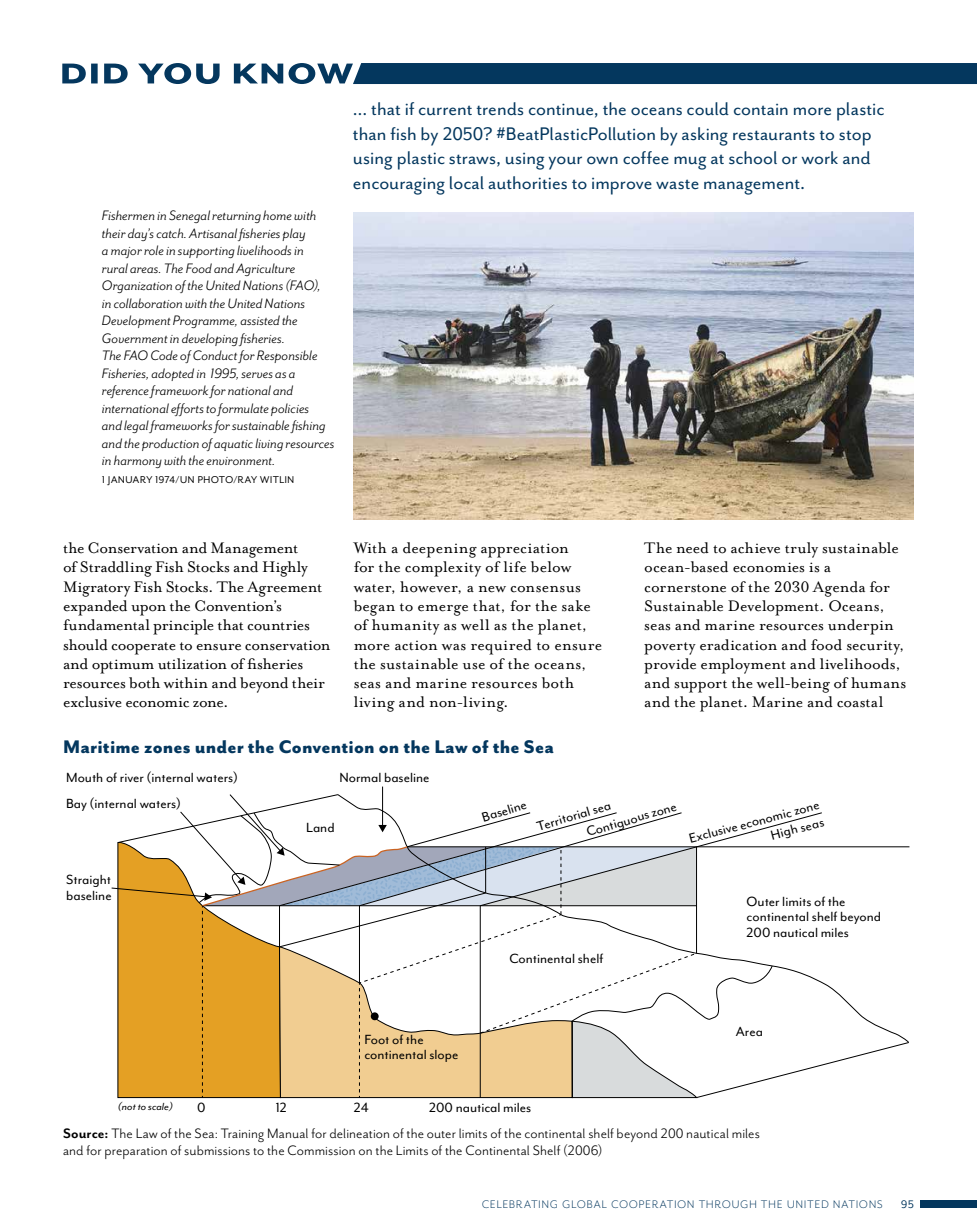
<style>
.page{position:relative;width:977px;height:1229px;background:#fff}
.page>*{position:absolute;margin:0;border:0;box-sizing:border-box;transform-origin:0 0}
.t1{font:21px/24.5px "Mr Eaves San OT";color:#04375e}
.t2{font:800 21px "Mr Eaves San OT";letter-spacing:.005em;color:#04375e}
.t3{font:17.5px/19.2px "Mrs Eaves OT";color:#000}
.t4{font:300 17.5px "Mr Eaves San OT";letter-spacing:.03em;color:#04375e}
.t5{font:italic 15.75px/17.5px "Mr Eaves San OT";color:#000}
.t6{font:15.75px/17.5px "Mr Eaves San OT";letter-spacing:.005em;color:#000}
.t7{font:15.22px/15.2px "Mr Eaves Mod OT";color:#000}
.t8{font:italic 11.9px "Mr Eaves Mod OT";color:#000;scale:1.06 1}
.s1{font-weight:700}
.s2{font-weight:400}
</style>
<div class="page">
<div style="left:920px;top:1200px;width:56px;height:8px;background:#04375e"></div>
<svg style="left:62px;top:63px;width:914px;height:21px"></svg>
<img style="left:354px;top:212px;width:560px;height:308px">
<hr style="left:382px;top:786px;width:1px;height:40px;background:#000">
<svg style="left:111px;top:793px;width:798px;height:305px"></svg>
<p class="t5" style="left:102px;top:207px;width:234px">Fishermen in Senegal returning home with their day’s catch. Artisanal fisheries play<br>a major role in supporting livelihoods in<br>rural areas. The Food and Agriculture Organization of the United Nations (FAO),<br>in collaboration with the United Nations Development Programme, assisted the Government in developing fisheries.<br>The FAO Code of Conduct for Responsible Fisheries, adopted in 1995, serves as a reference framework for national and international efforts to formulate policies<br>and legal frameworks for sustainable fishing and the production of aquatic living resources in harmony with the environment.</p>
<p class="t6" style="left:102px;top:469px;width:194px">1 January 1974/UN Photo/Ray Witlin</p>
<p class="t1" style="left:353px;top:97px;width:533px">… that if current trends continue, the oceans could contain more plastic than fish by 2050? #BeatPlasticPollution by asking restaurants to stop using plastic straws, using your own coffee mug at school or work and encouraging local authorities to improve waste management.</p>
<p class="t3" style="left:63px;top:538px;width:269px">the Conservation and Management<br>of Straddling Fish Stocks and Highly Migratory Fish Stocks. The Agreement expanded upon the Convention’s fundamental principle that countries should cooperate to ensure conservation and optimum utilization of fisheries resources both within and beyond their exclusive economic zone.</p>
<p class="t3" style="left:354px;top:538px;width:250px">With a deepening appreciation<br>for the complexity of life below water, however, a new consensus began to emerge that, for the sake of humanity as well as the planet, more action was required to ensure the sustainable use of the oceans, seas and marine resources both living and non-living.</p>
<p class="t3" style="left:644px;top:538px;width:263px">The need to achieve truly sustainable ocean-based economies is a cornerstone of the 2030 Agenda for Sustainable Development. Oceans, seas and marine resources underpin poverty eradication and food security, provide employment and livelihoods, and support the well-being of humans and the planet. Marine and coastal</p>
<p class="t2" style="left:63px;top:735px;width:492px">Maritime zones under the Convention on the Law of the Sea</p>
<p class="t7" style="left:339px;top:770px;width:92px">Normal baseline</p>
<p class="t7" style="left:66px;top:770px;width:173px">Mouth of river (internal waters)</p>
<p class="t7" style="left:66px;top:795px;width:116px">Bay (internal waters)</p>
<p class="t7" style="left:66px;top:872px;width:47px">Straight baseline</p>
<p class="t7" style="left:306px;top:820px;width:30px">Land</p>
<p class="t7" style="left:480px;top:810px;width:47px;rotate:-17deg">Baseline</p>
<p class="t7" style="left:584px;top:824px;width:95px;rotate:-16deg">Contiguous zone</p>
<p class="t7" style="left:687px;top:830px;width:136px;line-height:17.8px;text-align:right;rotate:-15deg">Exclusive economic zone<br>High seas</p>
<p class="t7" style="left:535px;top:819px;width:78px;rotate:-16deg">Territorial sea</p>
<p class="t7" style="left:509px;top:951px;width:95px">Continental shelf</p>
<p class="t7" style="left:746px;top:894px;width:136px">Outer limits of the continental shelf beyond<br>200 nautical miles</p>
<p class="t7" style="left:364px;top:1032px;width:95px">Foot of the continental slope</p>
<p class="t7" style="left:736px;top:1024px;width:29px">Area</p>
<p class="t8" style="left:118px;top:1100px;width:53px">(not to scale)</p>
<p class="t7" style="left:197px;top:1100px;width:10px">0</p>
<p class="t7" style="left:276px;top:1100px;width:13px">12</p>
<p class="t7" style="left:354px;top:1100px;width:16px">24</p>
<p class="t7" style="left:429px;top:1100px;width:104px">200 nautical miles</p>
<p class="t6" style="left:63px;top:1124px;width:698px"><span class="s1">Source:</span> The Law of the Sea: Training Manual for delineation of the outer limits of the continental shelf beyond 200 nautical miles and for preparation of submissions to the Commission on the Limits of the Continental Shelf (2006)</p>
<p class="t4" style="left:481px;top:1193px;width:434px">Celebrating global cooperation through the United Nations <span class="s2">95</span></p>
</div>
